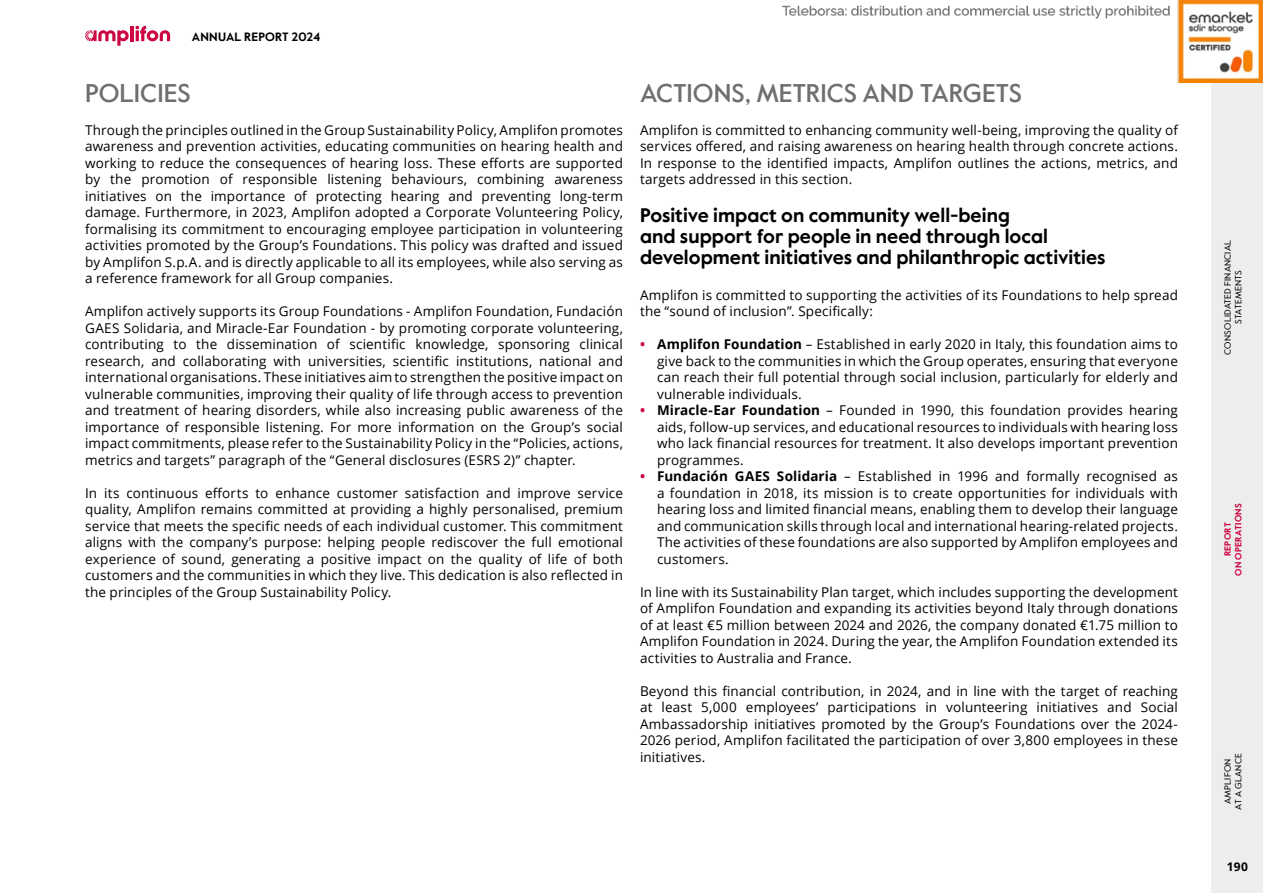
<style>
.page{position:relative;width:1263px;height:893px;background:#fff}
.page>*{position:absolute;margin:0;border:0;box-sizing:border-box;transform-origin:0 0}
.t1{font:500 25.5px "Value Sans Pro";letter-spacing:-.005em;color:#706f6f}
.t2{font:700 19.5px/21px "Value Sans Pro";color:#000}
.t3{font:13.5px/16.5px "Open Sans";letter-spacing:.01em;color:#000;text-align:justify}
.t4{font:700 12px "Value Sans Pro";letter-spacing:.01em;color:#000}
.t5{font:700 12px "Open Sans";color:#000}
.t6{font:9px/10.8px "Value Sans Pro";letter-spacing:.02em;color:#000;text-align:center}
.t7{font:700 9px/10.8px "Value Sans Pro";letter-spacing:.03em;color:#cc0641;text-align:center}
.s1{font-weight:700;color:#cc0641}
.s2{font-weight:700}
</style>
<div class="page">
<hr style="left:130px;top:26px;width:4px;height:15px;background:#cc0641">
<svg style="left:135px;top:26px;width:35px;height:15px"></svg>
<svg style="left:85px;top:30px;width:44px;height:16px"></svg>
<div style="left:1212px;top:0;width:51px;height:893px;background:#ededed"></div>
<img style="left:783px;top:0;width:480px;height:82px">
<p class="t4" style="left:192px;top:30px;width:130px">ANNUAL REPORT 2024</p>
<h1 class="t1" style="left:85px;top:77px;width:107px">POLICIES</h1>
<p class="t3" style="left:85px;top:121px;width:539px">Through the principles outlined in the Group Sustainability Policy, Amplifon promotes awareness and prevention activities, educating communities on hearing health and working to reduce the consequences of hearing loss. These efforts are supported by the promotion of responsible listening behaviours, combining awareness initiatives on the importance of protecting hearing and preventing long-term damage. Furthermore, in 2023, Amplifon adopted a Corporate Volunteering Policy, formalising its commitment to encouraging employee participation in volunteering activities promoted by the Group’s Foundations. This policy was drafted and issued by Amplifon S.p.A. and is directly applicable to all its employees, while also serving as a reference framework for all Group companies.</p>
<p class="t3" style="left:85px;top:303px;width:539px">Amplifon actively supports its Group Foundations - Amplifon Foundation, Fundación GAES Solidaria, and Miracle-Ear Foundation - by promoting corporate volunteering, contributing to the dissemination of scientific knowledge, sponsoring clinical research, and collaborating with universities, scientific institutions, national and international organisations. These initiatives aim to strengthen the positive impact on vulnerable communities, improving their quality of life through access to prevention and treatment of hearing disorders, while also increasing public awareness of the importance of responsible listening. For more information on the Group’s social impact commitments, please refer to the Sustainability Policy in the “Policies, actions, metrics and targets” paragraph of the “General disclosures (ESRS 2)” chapter.</p>
<p class="t3" style="left:85px;top:484px;width:539px">In its continuous efforts to enhance customer satisfaction and improve service quality, Amplifon remains committed at providing a highly personalised, premium service that meets the specific needs of each individual customer. This commitment aligns with the company’s purpose: helping people rediscover the full emotional experience of sound, generating a positive impact on the quality of life of both customers and the communities in which they live. This dedication is also reflected in the principles of the Group Sustainability Policy.</p>
<h1 class="t1" style="left:640px;top:77px;width:384px">ACTIONS, METRICS AND TARGETS</h1>
<p class="t3" style="left:640px;top:121px;width:539px">Amplifon is committed to enhancing community well-being, improving the quality of services offered, and raising awareness on hearing health through concrete actions.<br>In response to the identified impacts, Amplifon outlines the actions, metrics, and targets addressed in this section.</p>
<h2 class="t2" style="left:640px;top:205px;width:467px">Positive impact on community well-being<br>and support for people in need through local development initiatives and philanthropic activities</h2>
<p class="t3" style="left:640px;top:286px;width:539px">Amplifon is committed to supporting the activities of its Foundations to help spread the “sound of inclusion”. Specifically:</p>
<p class="t3" style="left:657px;top:336px;width:522px;text-indent:-17px"><span class="s1">•</span> <span class="s2">Amplifon Foundation</span> – Established in early 2020 in Italy, this foundation aims to give back to the communities in which the Group operates, ensuring that everyone can reach their full potential through social inclusion, particularly for elderly and vulnerable individuals.</p>
<p class="t3" style="left:657px;top:402px;width:522px;text-indent:-17px"><span class="s1">•</span> <span class="s2">Miracle-Ear Foundation</span> – Founded in 1990, this foundation provides hearing aids, follow-up services, and educational resources to individuals with hearing loss who lack financial resources for treatment. It also develops important prevention programmes.</p>
<p class="t3" style="left:657px;top:468px;width:522px;text-indent:-17px"><span class="s1">•</span> <span class="s2">Fundación GAES Solidaria</span> – Established in 1996 and formally recognised as a foundation in 2018, its mission is to create opportunities for individuals with hearing loss and limited financial means, enabling them to develop their language and communication skills through local and international hearing-related projects.<br>The activities of these foundations are also supported by Amplifon employees and customers.</p>
<p class="t3" style="left:640px;top:583px;width:539px">In line with its Sustainability Plan target, which includes supporting the development of Amplifon Foundation and expanding its activities beyond Italy through donations of at least €5 million between 2024 and 2026, the company donated €1.75 million to Amplifon Foundation in 2024. During the year, the Amplifon Foundation extended its activities to Australia and France.</p>
<p class="t3" style="left:640px;top:682px;width:539px">Beyond this financial contribution, in 2024, and in line with the target of reaching at least 5,000 employees’ participations in volunteering initiatives and Social Ambassadorship initiatives promoted by the Group’s Foundations over the 2024- 2026 period, Amplifon facilitated the participation of over 3,800 employees in these initiatives.</p>
<p class="t6" style="left:1222px;top:355px;width:116px;rotate:-90deg">CONSOLIDATED FINANCIAL<br>STATEMENTS</p>
<p class="t7" style="left:1223px;top:576px;width:74px;rotate:-90deg">REPORT<br>ON OPERATIONS</p>
<p class="t6" style="left:1222px;top:810px;width:58px;rotate:-90deg">AMPLIFON<br>AT A GLANCE</p>
<p class="t5" style="left:1227px;top:858px;width:23px">190</p>
</div>
